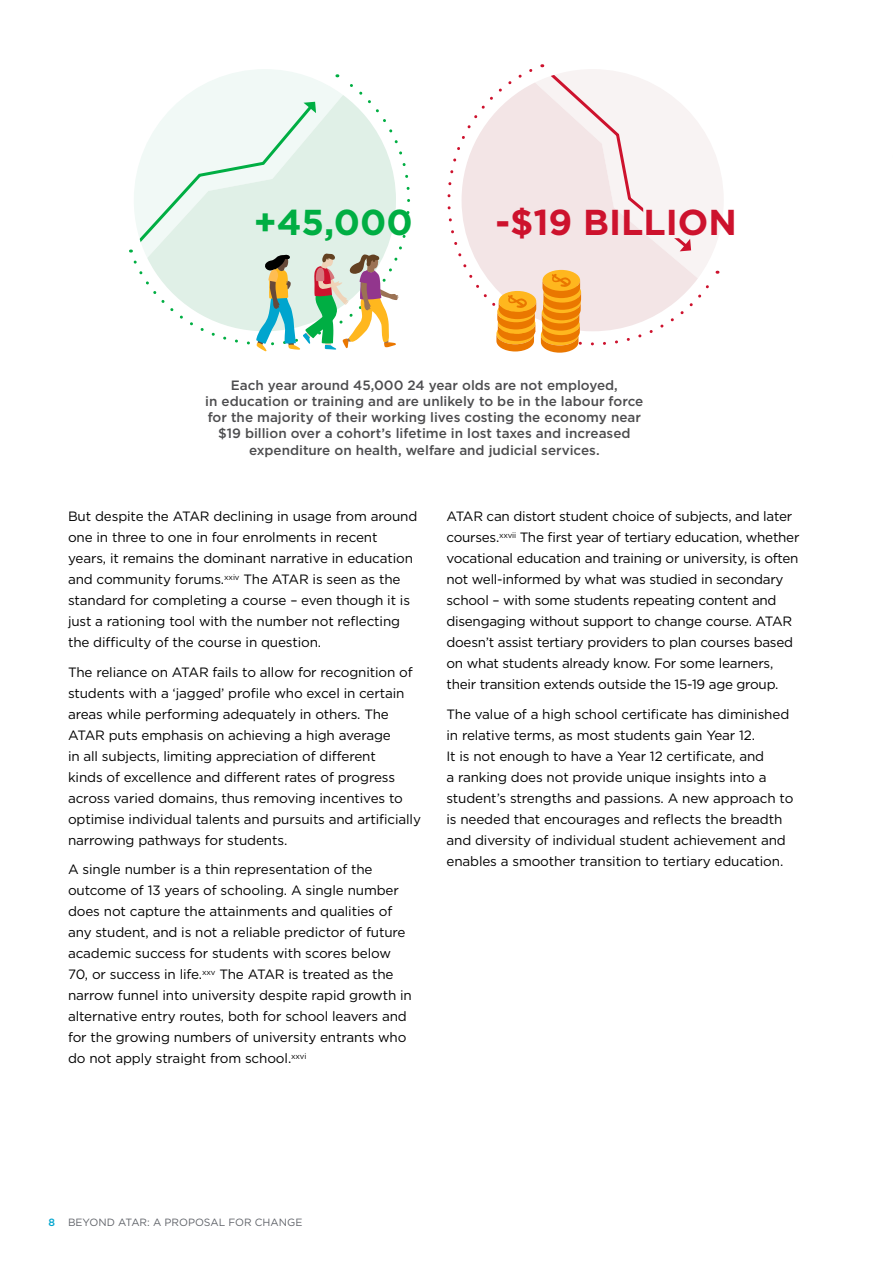
<style>
.page{position:relative;width:893px;height:1263px;background:#fff}
.page>*{position:absolute;margin:0;border:0;box-sizing:border-box;transform-origin:0 0}
.t1{font:700 36px "Gotham HTF";color:#cd122d}
.t2{font:700 36px "Gotham HTF";color:#00ae43}
.t3{font:13.5px/21px "Gotham";letter-spacing:-.01em;color:#000}
.t4{font:500 13.5px/16.2px "Gotham HTF";color:#4d4d4f;text-align:center}
.t5{font:10.5px "Gotham";color:#61646a}
.s1{font-weight:500;color:#00a5ce}
</style>
<div class="page">
<svg style="left:462px;top:96px;width:34px;height:210px;fill:#f3e5e6"></svg>
<svg style="left:130px;top:69px;width:269px;height:282px"></svg>
<svg style="left:496px;top:64px;width:227px;height:289px"></svg>
<h1 class="t2" style="left:254px;top:201px;width:160px">+45,000</h1>
<h1 class="t1" style="left:495px;top:201px;width:243px">-$19 BILLION</h1>
<p class="t4" style="left:205px;top:377px;width:440px">Each year around 45,000 24 year olds are not employed,<br>in education or training and are unlikely to be in the labour force for the majority of their working lives costing the economy near $19 billion over a cohort’s lifetime in lost taxes and increased expenditure on health, welfare and judicial services.</p>
<p class="t3" style="left:68px;top:505px;width:351px">But despite the ATAR declining in usage from around one in three to one in four enrolments in recent years, it remains the dominant narrative in education and community forums.<sup>xxiv</sup> The ATAR is seen as the standard for completing a course – even though it is just a rationing tool with the number not reflecting the difficulty of the course in question.</p>
<p class="t3" style="left:68px;top:661px;width:354px">The reliance on ATAR fails to allow for recognition of students with a ‘jagged’ profile who excel in certain areas while performing adequately in others. The ATAR puts emphasis on achieving a high average<br>in all subjects, limiting appreciation of different<br>kinds of excellence and different rates of progress across varied domains, thus removing incentives to optimise individual talents and pursuits and artificially narrowing pathways for students.</p>
<p class="t3" style="left:68px;top:859px;width:345px">A single number is a thin representation of the outcome of 13 years of schooling. A single number does not capture the attainments and qualities of any student, and is not a reliable predictor of future academic success for students with scores below 70, or success in life.<sup>xxv</sup> The ATAR is treated as the narrow funnel into university despite rapid growth in alternative entry routes, both for school leavers and for the growing numbers of university entrants who do not apply straight from school.<sup>xxvi</sup></p>
<p class="t3" style="left:446px;top:505px;width:354px">ATAR can distort student choice of subjects, and later courses.<sup>xxvii</sup> The first year of tertiary education, whether vocational education and training or university, is often not well-informed by what was studied in secondary school – with some students repeating content and disengaging without support to change course. ATAR doesn’t assist tertiary providers to plan courses based on what students already know. For some learners, their transition extends outside the 15-19 age group.</p>
<p class="t3" style="left:446px;top:703px;width:348px">The value of a high school certificate has diminished in relative terms, as most students gain Year 12.<br>It is not enough to have a Year 12 certificate, and<br>a ranking does not provide unique insights into a student’s strengths and passions. A new approach to is needed that encourages and reflects the breadth and diversity of individual student achievement and enables a smoother transition to tertiary education.</p>
<p class="t5" style="left:49px;top:1215px;width:255px"><span class="s1">8</span> BEYOND ATAR: A PROPOSAL FOR CHANGE</p>
</div>
